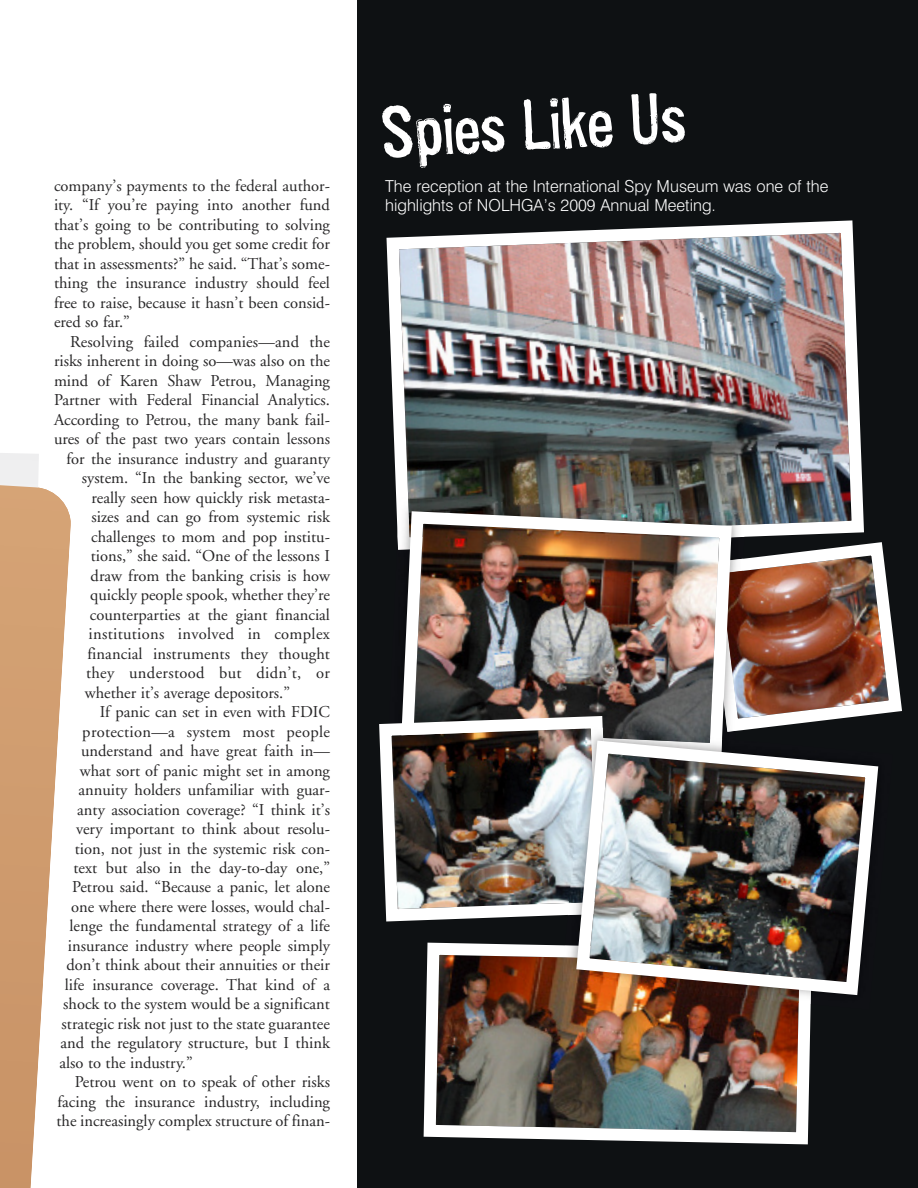
<style>
.page{position:relative;width:918px;height:1188px;background:#fff}
.page>*{position:absolute;margin:0;border:0;box-sizing:border-box;transform-origin:0 0}
.t1{font:72px "Cartonnage";color:#fff}
.t2{font:16.5px/19.5px "Adobe Garamond";color:#272627;text-align:justify}
.t3{font:300 16.5px/19.5px "Swiss 721 BT";color:#fff}
.t4{font:16.5px "Adobe Garamond";letter-spacing:.02em;color:#272627}
</style>
<div class="page">
<svg style="left:0;top:453px;width:39px;height:17px"></svg>
<svg style="left:0;top:470px;width:71px;height:718px"></svg>
<div style="left:358px;top:0;width:560px;height:1188px;background:#0e1113"></div>
<img style="left:744px;top:542px;width:158px;height:188px">
<img style="left:386px;top:220px;width:484px;height:336px">
<img style="left:423px;top:942px;width:388px;height:203px">
<img style="left:738px;top:559px;width:5px;height:172px">
<img style="left:738px;top:571px;width:5px;height:137px">
<img style="left:398px;top:497px;width:347px;height:53px">
<img style="left:408px;top:498px;width:337px;height:39px">
<img style="left:395px;top:505px;width:343px;height:229px">
<img style="left:379px;top:710px;width:237px;height:212px">
<img style="left:565px;top:740px;width:246px;height:270px">
<img style="left:564px;top:945px;width:247px;height:59px">
<img style="left:562px;top:957px;width:237px;height:46px">
<img style="left:609px;top:728px;width:101px;height:6px">
<img style="left:568px;top:726px;width:41px;height:189px">
<img style="left:569px;top:729px;width:28px;height:174px">
<img style="left:570px;top:734px;width:309px;height:268px">
<p class="t2" style="left:54px;top:177px;width:278px">company’s payments to the federal author&shy;ity. “If you’re paying into another fund that’s going to be contributing to solving the problem, should you get some credit for that in assessments?” he said. “That’s some&shy;thing the insurance industry should feel free to raise, because it hasn’t been consid&shy;ered so far.”</p>
<p class="t2" style="left:70px;top:333px;width:261px">Resolving failed companies—and the</p>
<p class="t2" style="left:54px;top:352px;width:278px">risks inherent in doing so—was also on the</p>
<p class="t2" style="left:54px;top:372px;width:278px">mind of Karen Shaw Petrou, Managing</p>
<p class="t2" style="left:54px;top:391px;width:278px">Partner with Federal Financial Analytics.</p>
<p class="t2" style="left:54px;top:411px;width:277px">According to Petrou, the many bank fail-</p>
<p class="t2" style="left:54px;top:430px;width:278px">ures of the past two years contain lessons</p>
<p class="t2" style="left:66px;top:450px;width:265px">for the insurance industry and guaranty</p>
<p class="t2" style="left:82px;top:469px;width:250px">system. “In the banking sector, we’ve</p>
<p class="t2" style="left:92px;top:489px;width:240px">really seen how quickly risk metasta-</p>
<p class="t2" style="left:92px;top:508px;width:240px">sizes and can go from systemic risk</p>
<p class="t2" style="left:91px;top:528px;width:240px">challenges to mom and pop institu-</p>
<p class="t2" style="left:91px;top:547px;width:241px">tions,” she said. “One of the lessons I</p>
<p class="t2" style="left:91px;top:567px;width:241px">draw from the banking crisis is how</p>
<p class="t2" style="left:90px;top:586px;width:241px">quickly people spook, whether they’re</p>
<p class="t2" style="left:90px;top:606px;width:242px">counterparties at the giant financial</p>
<p class="t4" style="left:89px;top:627px;width:243px">institutions involved in complex</p>
<p class="t2" style="left:87px;top:645px;width:244px">financial instruments they thought</p>
<p class="t4" style="left:86px;top:666px;width:245px">they understood but didn’t, or</p>
<p class="t2" style="left:85px;top:684px;width:207px">whether it’s average depositors.”</p>
<p class="t2" style="left:100px;top:703px;width:232px">If panic can set in even with FDIC</p>
<p class="t4" style="left:82px;top:725px;width:249px">protection—a system most people</p>
<p class="t2" style="left:81px;top:742px;width:250px">understand and have great faith in—</p>
<p class="t2" style="left:80px;top:762px;width:252px">what sort of panic might set in among</p>
<p class="t2" style="left:79px;top:781px;width:253px">annuity holders unfamiliar with guar-</p>
<p class="t2" style="left:77px;top:801px;width:254px">anty association coverage? “I think it’s</p>
<p class="t2" style="left:76px;top:820px;width:255px">very important to think about resolu-</p>
<p class="t2" style="left:75px;top:840px;width:257px">tion, not just in the systemic risk con-</p>
<p class="t2" style="left:74px;top:859px;width:258px">text but also in the day-to-day one,”</p>
<p class="t2" style="left:72px;top:879px;width:259px">Petrou said. “Because a panic, let alone</p>
<p class="t2" style="left:71px;top:898px;width:260px">one where there were losses, would chal-</p>
<p class="t2" style="left:70px;top:918px;width:262px">lenge the fundamental strategy of a life</p>
<p class="t2" style="left:68px;top:937px;width:264px">insurance industry where people simply</p>
<p class="t2" style="left:66px;top:957px;width:265px">don’t think about their annuities or their</p>
<p class="t2" style="left:65px;top:976px;width:267px">life insurance coverage. That kind of a</p>
<p class="t2" style="left:63px;top:996px;width:268px">shock to the system would be a significant</p>
<p class="t2" style="left:62px;top:1015px;width:270px">strategic risk not just to the state guarantee</p>
<p class="t2" style="left:60px;top:1035px;width:271px">and the regulatory structure, but I think</p>
<p class="t2" style="left:59px;top:1054px;width:135px">also to the industry.”</p>
<p class="t2" style="left:75px;top:1074px;width:257px">Petrou went on to speak of other risks</p>
<p class="t2" style="left:58px;top:1093px;width:274px">facing the insurance industry, including</p>
<p class="t2" style="left:57px;top:1113px;width:275px">the increasingly complex structure of finan-</p>
<h1 class="t1" style="left:378px;top:108px;width:310px;rotate:-3deg">Spies Like Us</h1>
<p class="t3" style="left:385px;top:178px;width:445px">The reception at the International Spy Museum was one of the highlights of NOLHGA’s 2009 Annual Meeting.</p>
</div>
